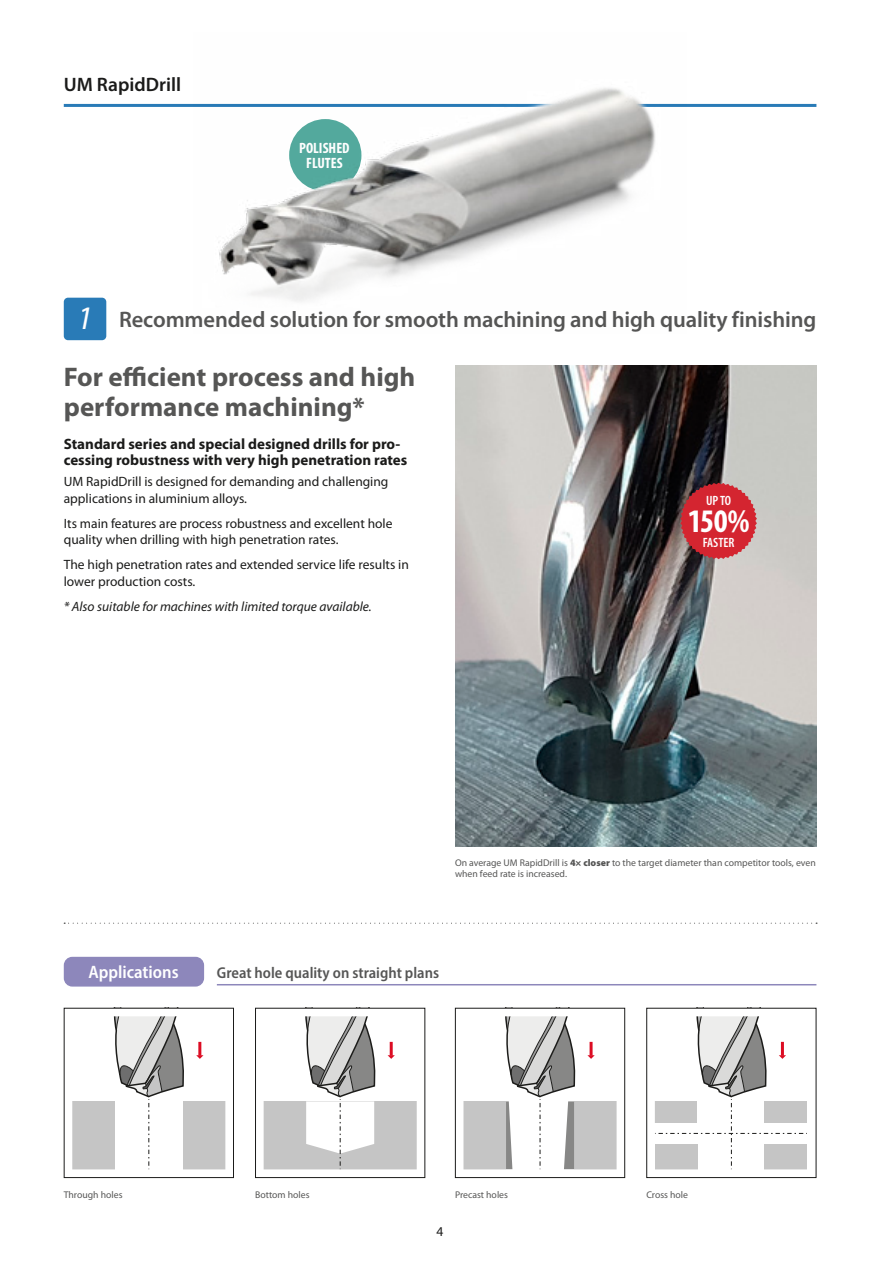
<style>
.page{position:relative;width:893px;height:1263px;background:#fff}
.page>*{position:absolute;margin:0;border:0;box-sizing:border-box;transform-origin:0 0}
.t1{font:700 condensed 33px "Myriad Pro";color:#fff}
.t2{font:700 27px/30px "Myriad Pro";color:#565655}
.t3{font:600 22.5px "Myriad Pro";letter-spacing:-.005em;color:#565655}
.t4{font:600 19.5px "Myriad Pro";color:#1b1b1a}
.t5{font:600 semi-condensed 18px "Myriad Pro";color:#fff}
.t6{font:600 semi-condensed 15.75px "Myriad Pro";color:#565655}
.t7{font:700 15px/16.5px "Myriad Pro";color:#1b1b1a}
.t8{font:700 condensed 15px/15px "Myriad Pro";color:#fff;text-align:center}
.t9{font:13.5px/16.5px "Myriad Pro";color:#1b1b1a}
.t10{font:italic 13.5px "Myriad Pro";color:#1b1b1a}
.t11{font:600 condensed 13.5px "Myriad Pro";color:#fff}
.t12{font:9.75px/10.5px "Myriad Pro";color:#565655}
.s1{font-weight:400;font-style:italic;font-size:33px;color:#fff}
.s2{font-weight:900}
</style>
<div class="page">
<hr style="left:64px;top:104px;width:752px;height:3px;background:#297bb7">
<div style="left:64px;top:298px;width:42px;height:42px;background:#297bb7;border-radius:4px"></div>
<img style="left:455px;top:366px;width:361px;height:480px">
<svg style="left:64px;top:923px;width:753px;height:1px"></svg>
<img style="left:193px;top:88px;width:494px;height:214px">
<svg style="left:680px;top:483px;width:77px;height:76px;background:#c33e45"></svg>
<div style="left:64px;top:957px;width:140px;height:29px;background:#8d87bb;border-radius:9px"></div>
<hr style="left:217px;top:984px;width:599px;height:1px;background:#8d87bb">
<svg style="left:72px;top:1016px;width:154px;height:154px"></svg>
<div style="left:64px;top:1008px;width:170px;height:170px;border:1px solid #1b1b1a"></div>
<svg style="left:463px;top:1016px;width:154px;height:154px"></svg>
<div style="left:455px;top:1008px;width:170px;height:170px;border:1px solid #1b1b1a"></div>
<svg style="left:655px;top:1016px;width:152px;height:154px"></svg>
<div style="left:646px;top:1008px;width:170px;height:170px;border:1px solid #1b1b1a"></div>
<svg style="left:263px;top:1016px;width:154px;height:154px"></svg>
<div style="left:255px;top:1008px;width:170px;height:170px;border:1px solid #1b1b1a"></div>
<h3 class="t4" style="left:64px;top:72px;width:119px">UM RapidDrill</h3>
<p class="t8" style="left:299px;top:141px;width:52px">POLISHED<br>FLUTES</p>
<h3 class="t3" style="left:77px;top:305px;width:741px"><span class="s1">1</span> Recommended solution for smooth machining and high quality finishing</h3>
<h2 class="t2" style="left:64px;top:361px;width:353px">For efficient process and high performance machining*</h2>
<p class="t7" style="left:64px;top:435px;width:345px">Standard series and special designed drills for pro&shy;cessing robustness with very high penetration rates</p>
<p class="t9" style="left:64px;top:473px;width:326px">UM RapidDrill is designed for demanding and challenging applications in aluminium alloys.</p>
<p class="t9" style="left:64px;top:515px;width:330px">Its main features are process robustness and excellent hole quality when drilling with high penetration rates.</p>
<p class="t9" style="left:64px;top:556px;width:347px">The high penetration rates and extended service life results in lower production costs.</p>
<p class="t10" style="left:64px;top:598px;width:309px">* Also suitable for machines with limited torque available.</p>
<p class="t11" style="left:706px;top:492px;width:27px">UP TO</p>
<h1 class="t1" style="left:688px;top:500px;width:63px">150%</h1>
<p class="t11" style="left:703px;top:534px;width:33px">FASTER</p>
<p class="t12" style="left:455px;top:858px;width:362px">On average UM RapidDrill is <span class="s2">4× closer</span> to the target diameter than competitor tools, even when feed rate is increased.</p>
<h3 class="t5" style="left:88px;top:960px;width:92px">Applications</h3>
<p class="t6" style="left:217px;top:962px;width:224px">Great hole quality on straight plans</p>
<p class="t12" style="left:64px;top:1189px;width:60px">Through holes</p>
<p class="t12" style="left:255px;top:1189px;width:56px">Bottom holes</p>
<p class="t12" style="left:455px;top:1189px;width:55px">Precast holes</p>
<p class="t12" style="left:646px;top:1189px;width:43px">Cross hole</p>
<p class="t9" style="left:437px;top:1223px;width:8px">4</p>
</div>
